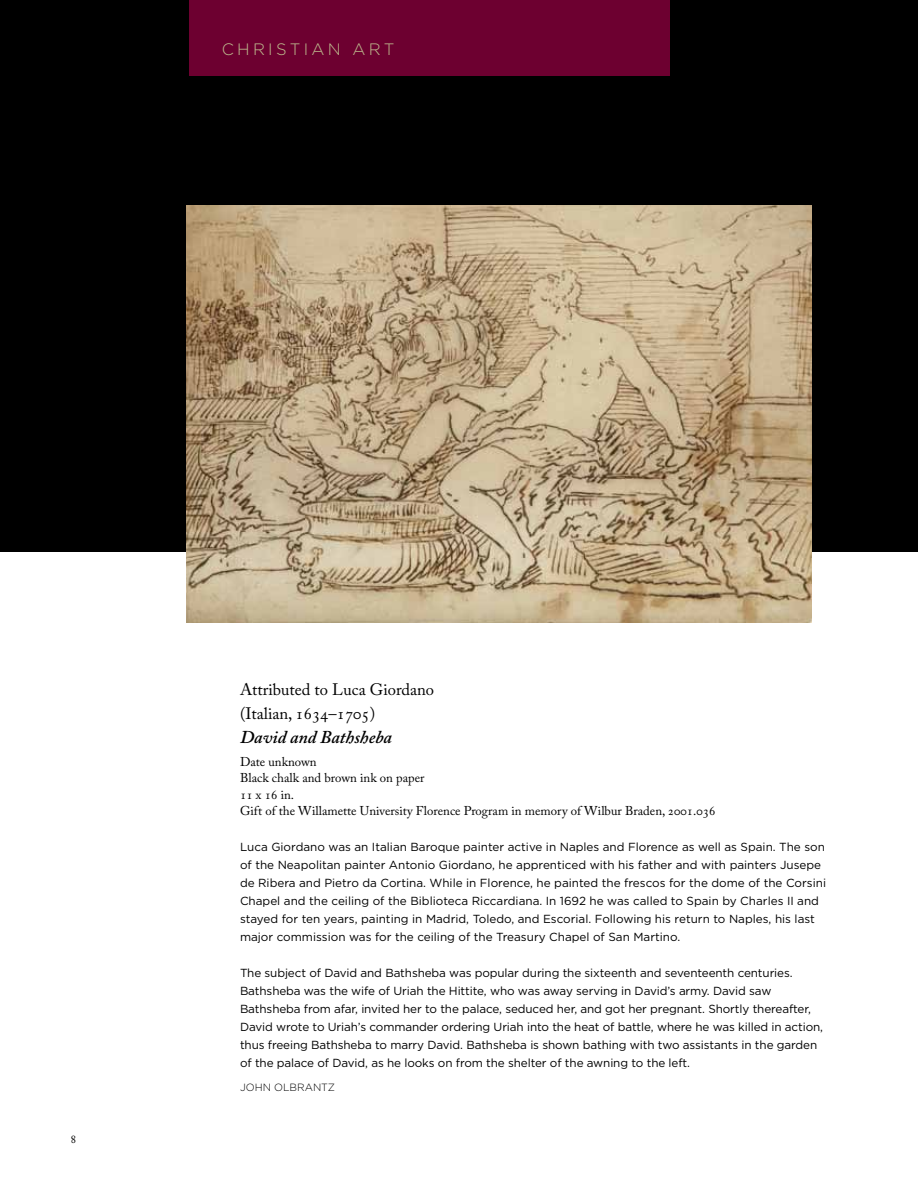
<style>
.page{position:relative;width:918px;height:1188px;background:#fff}
.page>*{position:absolute;margin:0;border:0;box-sizing:border-box;transform-origin:0 0}
.t1{font:italic 600 18px "Adobe Caslon Pro";color:#000}
.t2{font:16.5px/24px "Adobe Caslon Pro";color:#000}
.t3{font:300 16.5px "Gotham";letter-spacing:.2em;color:#bebc8e}
.t4{font:12.75px/16.5px "Adobe Caslon Pro";color:#000}
.t5{font:12px "Adobe Caslon Pro";color:#000}
.t6{font:11.7px/18px "Gotham";letter-spacing:-.01em;color:#000}
.t7{font:300 10.5px "Gotham";color:#000}
</style>
<div class="page">
<div style="left:0;top:0;width:918px;height:552px;background:#000"></div>
<img style="left:186px;top:206px;width:626px;height:416px">
<div style="left:189px;top:0;width:481px;height:76px;background:#6d0030"></div>
<h2 class="t3" style="left:222px;top:39px;width:174px">CHRIS TIAN ART</h2>
<p class="t5" style="left:70px;top:1132px;width:7px">8</p>
<h2 class="t2" style="left:240px;top:677px;width:196px">Attributed to Luca Giordano (Italian, 1634–1705)</h2>
<h1 class="t1" style="left:240px;top:726px;width:154px">David and Bathsheba</h1>
<p class="t4" style="left:240px;top:753px;width:477px">Date unknown<br>Black chalk and brown ink on paper<br>11 x 16 in.<br>Gift of the Willamette University Florence Program in memory of Wilbur Braden, 2001.036</p>
<p class="t6" style="left:240px;top:838px;width:588px">Luca Giordano was an Italian Baroque painter active in Naples and Florence as well as Spain. The son of the Neapolitan painter Antonio Giordano, he apprenticed with his father and with painters Jusepe de Ribera and Pietro da Cortina. While in Florence, he painted the frescos for the dome of the Corsini Chapel and the ceiling of the Biblioteca Riccardiana. In 1692 he was called to Spain by Charles II and stayed for ten years, painting in Madrid, Toledo, and Escorial. Following his return to Naples, his last major commission was for the ceiling of the Treasury Chapel of San Martino.</p>
<p class="t6" style="left:240px;top:964px;width:585px">The subject of David and Bathsheba was popular during the sixteenth and seventeenth centuries.<br>Bathsheba was the wife of Uriah the Hittite, who was away serving in David’s army. David saw Bathsheba from afar, invited her to the palace, seduced her, and got her pregnant. Shortly thereafter, David wrote to Uriah’s commander ordering Uriah into the heat of battle, where he was killed in action, thus freeing Bathsheba to marry David. Bathsheba is shown bathing with two assistants in the garden of the palace of David, as he looks on from the shelter of the awning to the left.</p>
<p class="t7" style="left:240px;top:1081px;width:97px">JOHN OLBRANTZ</p>
</div>
